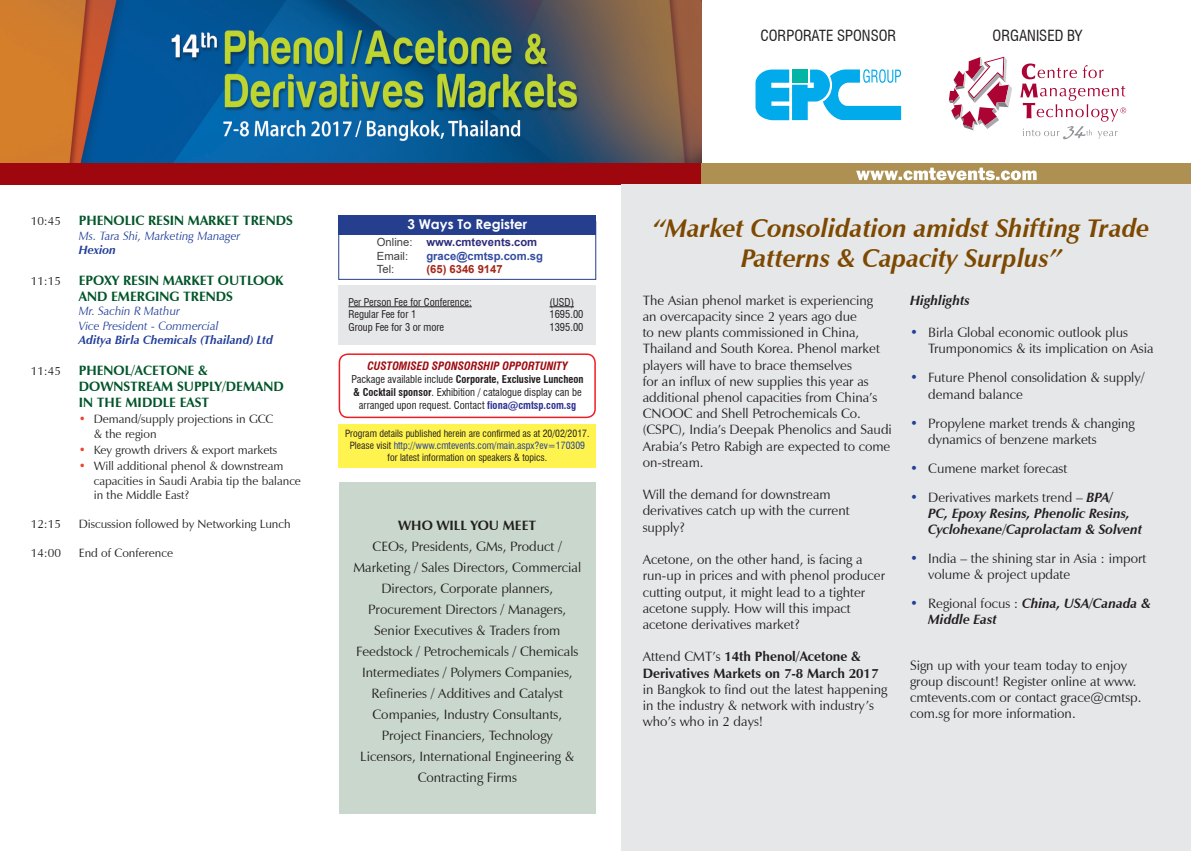
<style>
.page{position:relative;width:1191px;height:851px;background:#fff}
.page>*{position:absolute;margin:0;border:0;box-sizing:border-box;transform-origin:0 0}
.t1{font:italic 700 25.5px/30.6px "Zapf Humanist 601 BT";color:#7d4800;text-align:center}
.t2{font:condensed 15px "Swiss 721 BT";color:#231f20}
.t3{font:13.5px/16.2px "Zapf Humanist 601 BT";color:#231f20}
.t4{font:italic 700 13.5px/16.2px "Zapf Humanist 601 BT";color:#231f20}
.t5{font:700 13.5px/16.2px "Zapf Humanist 601 BT";color:#005529}
.t6{font:700 13.5px "Century Gothic";color:#fff}
.t7{font:700 13.5px "Zapf Humanist 601 BT";color:#231f20}
.t8{font:12px/14.4px "Zapf Humanist 601 BT";color:#231f20}
.t9{font:italic 12px "Zapf Humanist 601 BT";color:#223f99}
.t10{font:italic 700 12px "Zapf Humanist 601 BT";color:#223f99}
.t11{font:italic 700 condensed 11.25px "Swiss 721 BT";color:#9d070d}
.t12{font:700 11.25px "Arial";color:#2e2c79}
.t13{font:700 11.25px "Arial";color:#334ca0}
.t14{font:700 11.25px "Arial";color:#a6271a}
.t15{font:11.25px "Arial";color:#3e3e3f}
.t16{font:condensed 10.5px/12.8px "Swiss 721 BT";color:#231f20;text-align:center}
.t17{font:condensed 9.75px/11.7px "Swiss 721 BT";color:#231f20;text-align:center}
.s1{color:#ee4232}
.s2{font-weight:400;color:#3e3e3f}
.s3{font-weight:700}
.s4{font-weight:700;color:#2e3092}
.s5{color:#223f99}
.s6{font-weight:400;font-style:normal;color:#223f99}
.s7{font-weight:400;font-style:normal}
</style>
<div class="page">
<img style="left:0;top:0;width:702px;height:163px">
<div style="left:0;top:163px;width:701px;height:21px;background:#9d070d"></div>
<div style="left:701px;top:163px;width:490px;height:21px;background:#ae9152"></div>
<svg style="left:856px;top:167px;width:180px;height:13px"></svg>
<svg style="left:949px;top:57px;width:63px;height:73px"></svg>
<svg style="left:1020px;top:63px;width:106px;height:76px"></svg>
<svg style="left:755px;top:69px;width:146px;height:51px"></svg>
<div style="left:339px;top:482px;width:256px;height:331px;background:#c9d7cc"></div>
<div style="left:621px;top:184px;width:569px;height:666px;background:#e6e7e9"></div>
<div style="left:339px;top:353px;width:257px;height:65px;border:2px solid #ee1d23;border-radius:9px"></div>
<div style="left:339px;top:424px;width:257px;height:43px;background:#fff34f"></div>
<div style="left:339px;top:215px;width:257px;height:19px;background:#253f8e"></div>
<div style="left:338px;top:285px;width:258px;height:60px;background:#e6e7e9"></div>
<hr style="left:348px;top:306px;width:124px;height:1px;background:#231f20">
<svg style="left:549px;top:306px;width:25px;height:1px"></svg>
<p class="t2" style="left:760px;top:26px;width:137px">CORPORATE SPONSOR</p>
<p class="t2" style="left:992px;top:26px;width:91px">ORGANISED BY</p>
<p class="t8" style="left:31px;top:214px;width:32px">10:45</p>
<p class="t5" style="left:79px;top:212px;width:216px">PHENOLIC RESIN MARKET TRENDS</p>
<p class="t9" style="left:79px;top:228px;width:163px">Ms. Tara Shi, Marketing Manager</p>
<p class="t10" style="left:79px;top:242px;width:39px">Hexion</p>
<p class="t8" style="left:31px;top:273px;width:32px">11:15</p>
<p class="t5" style="left:79px;top:272px;width:206px">EPOXY RESIN MARKET OUTLOOK<br>AND EMERGING TRENDS</p>
<p class="t9" style="left:79px;top:304px;width:103px">Mr. Sachin R Mathur</p>
<p class="t9" style="left:79px;top:318px;width:141px">Vice President - Commercial</p>
<p class="t10" style="left:79px;top:332px;width:196px">Aditya Birla Chemicals (Thailand) Ltd</p>
<p class="t8" style="left:31px;top:363px;width:32px">11:45</p>
<p class="t5" style="left:79px;top:362px;width:206px">PHENOL/ACETONE &amp;<br>DOWNSTREAM SUPPLY/DEMAND</p>
<p class="t5" style="left:79px;top:394px;width:132px">IN THE MIDDLE EAST</p>
<p class="t8" style="left:79px;top:412px;width:196px"><span class="s1">•</span> Demand/supply projections in GCC</p>
<p class="t8" style="left:94px;top:426px;width:64px">&amp; the region</p>
<p class="t8" style="left:79px;top:442px;width:200px"><span class="s1">•</span> Key growth drivers &amp; export markets</p>
<p class="t8" style="left:94px;top:458px;width:209px;text-indent:-15px"><span class="s1">•</span> Will additional phenol &amp; downstream capacities in Saudi Arabia tip the balance in the Middle East?</p>
<p class="t8" style="left:31px;top:516px;width:32px">12:15</p>
<p class="t8" style="left:79px;top:516px;width:213px">Discussion followed by Networking Lunch</p>
<p class="t8" style="left:31px;top:545px;width:32px">14:00</p>
<p class="t8" style="left:79px;top:545px;width:96px">End of Conference</p>
<p class="t6" style="left:407px;top:214px;width:121px">3 Ways To Register</p>
<p class="t12" style="left:377px;top:234px;width:162px"><span class="s2">Online:</span> www.cmtevents.com</p>
<p class="t15" style="left:377px;top:248px;width:33px">Email:</p>
<p class="t13" style="left:426px;top:248px;width:118px">grace@cmtsp.com.sg</p>
<p class="t15" style="left:377px;top:261px;width:19px">Tel:</p>
<p class="t14" style="left:426px;top:261px;width:78px">(65) 6346 9147</p>
<p class="t16" style="left:348px;top:295px;width:125px">Per Person Fee for Conference:</p>
<p class="t16" style="left:549px;top:295px;width:26px">(USD)</p>
<p class="t16" style="left:348px;top:308px;width:69px">Regular Fee for 1</p>
<p class="t16" style="left:549px;top:308px;width:35px">1695.00</p>
<p class="t16" style="left:348px;top:321px;width:97px">Group Fee for 3 or more</p>
<p class="t16" style="left:549px;top:321px;width:35px">1395.00</p>
<p class="t11" style="left:367px;top:359px;width:202px">CUSTOMISED SPONSORSHIP OPPORTUNITY</p>
<p class="t16" style="left:351px;top:373px;width:234px">Package available include <span class="s3">Corporate, Exclusive Luncheon &amp; Cocktail sponsor</span>. Exhibition / catalogue display can be arranged upon request. Contact <span class="s4">fiona@cmtsp.com.sg</span></p>
<p class="t17" style="left:345px;top:428px;width:246px">Program details published herein are confirmed as at 20/02/2017.<br>Please visit <span class="s5">http://www.cmtevents.com/main.aspx?ev=170309</span></p>
<p class="t17" style="left:387px;top:451px;width:161px">for latest information on speakers &amp; topics.</p>
<p class="t7" style="left:398px;top:517px;width:139px">WHO WILL YOU MEET</p>
<p class="t3" style="left:353px;top:536px;width:229px;line-height:21px;text-align:center">CEOs, Presidents, GMs, Product / Marketing / Sales Directors, Commercial Directors, Corporate planners, Procurement Directors / Managers, Senior Executives &amp; Traders from Feedstock / Petrochemicals / Chemicals Intermediates / Polymers Companies, Refineries / Additives and Catalyst Companies, Industry Consultants, Project Financiers, Technology Licensors, International Engineering &amp; Contracting Firms</p>
<p class="t1" style="left:653px;top:212px;width:498px">“Market Consolidation amidst Shifting Trade<br>Patterns &amp; Capacity Surplus”</p>
<p class="t3" style="left:643px;top:292px;width:251px">The Asian phenol market is experiencing<br>an overcapacity since 2 years ago due<br>to new plants commissioned in China, Thailand and South Korea. Phenol market players will have to brace themselves<br>for an influx of new supplies this year as additional phenol capacities from China’s CNOOC and Shell Petrochemicals Co. (CSPC), India’s Deepak Phenolics and Saudi Arabia’s Petro Rabigh are expected to come on-stream.</p>
<p class="t3" style="left:643px;top:486px;width:208px">Will the demand for downstream derivatives catch up with the current supply?</p>
<p class="t3" style="left:643px;top:551px;width:244px">Acetone, on the other hand, is facing a run-up in prices and with phenol producer cutting output, it might lead to a tighter acetone supply. How will this impact acetone derivatives market?</p>
<p class="t3" style="left:643px;top:648px;width:246px">Attend CMT’s <span class="s3">14th Phenol/Acetone &amp; Derivatives Markets on 7-8 March 2017 </span>in Bangkok to find out the latest happening in the industry &amp; network with industry’s who’s who in 2 days!</p>
<p class="t4" style="left:910px;top:292px;width:61px">Highlights</p>
<p class="t3" style="left:928px;top:324px;width:227px;text-indent:-18px"><span class="s5">•</span> Birla Global economic outlook plus<br>Trumponomics &amp; its implication on Asia</p>
<p class="t3" style="left:928px;top:369px;width:218px;text-indent:-18px"><span class="s5">•</span> Future Phenol consolidation &amp; supply/ demand balance</p>
<p class="t3" style="left:928px;top:414px;width:208px;text-indent:-18px"><span class="s5">•</span> Propylene market trends &amp; changing dynamics of benzene markets</p>
<p class="t3" style="left:910px;top:460px;width:159px"><span class="s5">•</span> Cumene market forecast</p>
<p class="t4" style="left:928px;top:489px;width:215px;text-indent:-18px"><span class="s6">•</span> <span class="s7">Derivatives markets trend –</span> BPA/<br>PC, Epoxy Resins, Phenolic Resins,<br>Cyclohexane/Caprolactam &amp; Solvent</p>
<p class="t3" style="left:928px;top:550px;width:220px;text-indent:-18px"><span class="s5">•</span> India – the shining star in Asia : import volume &amp; project update</p>
<p class="t4" style="left:928px;top:595px;width:224px;text-indent:-18px"><span class="s6">•</span> <span class="s7">Regional focus :</span> China, USA/Canada &amp;<br>Middle East</p>
<p class="t3" style="left:910px;top:656px;width:233px">Sign up with your team today to enjoy group discount! Register online at www. cmtevents.com or contact grace@cmtsp. com.sg for more information.</p>
</div>
